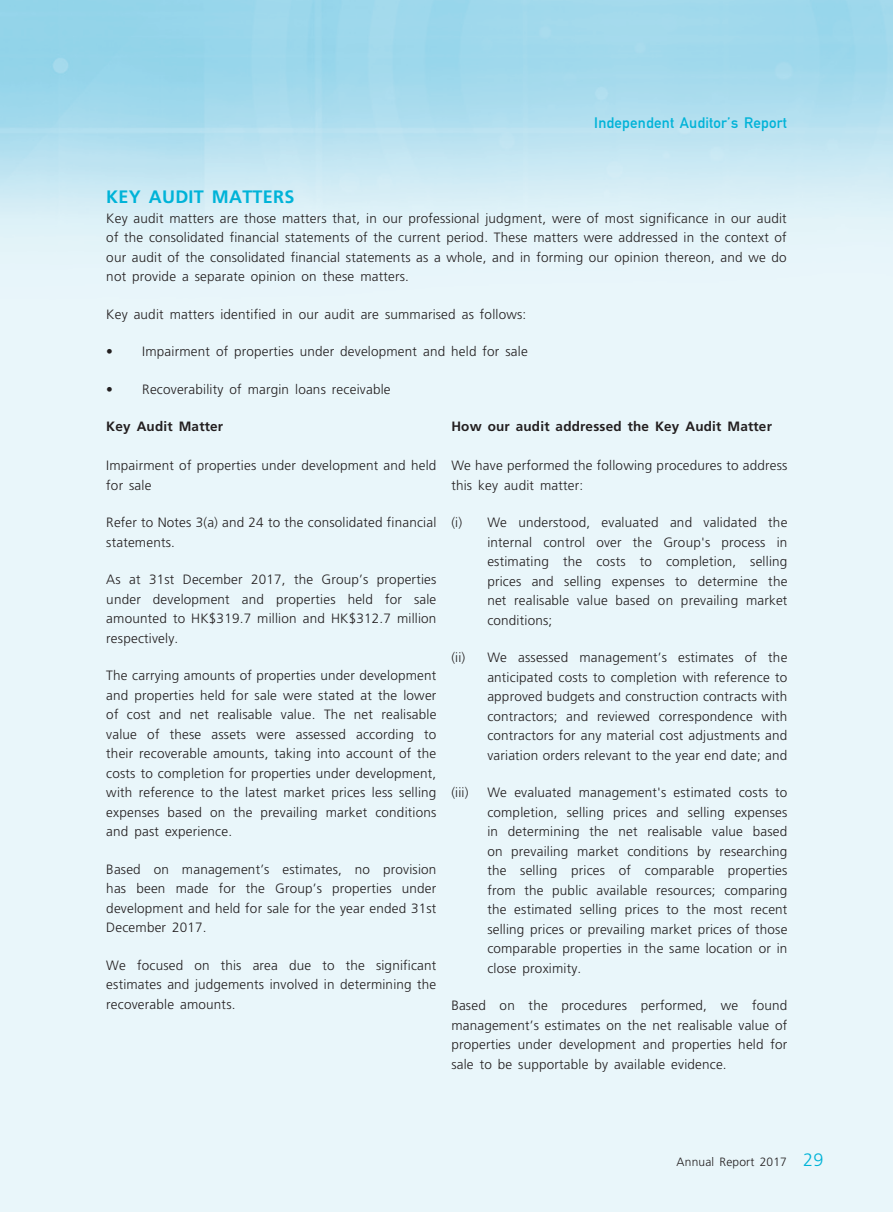
<style>
.page{position:relative;width:893px;height:1212px;background:#fff}
.page>*{position:absolute;margin:0;border:0;box-sizing:border-box;transform-origin:0 0}
._03_H1{font:700 18px "Frutiger LT Std";letter-spacing:.015em;color:#00b3d8}
.t1{font:15px "DIN Mittelschrift Std";letter-spacing:.01em;color:#00b3d8}
._01_Body_Text{font:300 13.5px/19.5px "Frutiger LT Std";letter-spacing:.015em;color:#231f20;text-align:justify}
._07_IN0{font:300 13.5px "Frutiger LT Std";letter-spacing:.015em;color:#231f20}
._15_Table_Stub{font:700 13.5px "Frutiger LT Std";letter-spacing:.015em;color:#231f20}
.t2{font:300 12px "Frutiger LT Std";letter-spacing:.015em;color:#231f20}
.s1{font-size:18px;color:#00b3d8}
</style>
<div class="page">
<p class="t1" style="left:594px;top:114px;width:194px">Independent Auditor’s Report</p>
<p class="_03_H1" style="left:106px;top:186px;width:190px">KEY AUDIT MATTERS</p>
<p class="_01_Body_Text" style="left:106px;top:208px;width:682px">Key audit matters are those matters that, in our professional judgment, were of most significance in our audit of the consolidated financial statements of the current period. These matters were addressed in the context of our audit of the consolidated financial statements as a whole, and in forming our opinion thereon, and we do not provide a separate opinion on these matters.</p>
<p class="_01_Body_Text" style="left:106px;top:304px;width:421px">Key audit matters identified in our audit are summarised as follows:</p>
<p class="_07_IN0" style="left:106px;top:344px;width:423px">• Impairment of properties under development and held for sale</p>
<p class="_07_IN0" style="left:106px;top:381px;width:286px">• Recoverability of margin loans receivable</p>
<p class="_15_Table_Stub" style="left:106px;top:419px;width:118px">Key Audit Matter</p>
<p class="_15_Table_Stub" style="left:451px;top:419px;width:322px">How our audit addressed the Key Audit Matter</p>
<p class="_01_Body_Text" style="left:106px;top:456px;width:332px">Impairment of properties under development and held for sale</p>
<p class="_01_Body_Text" style="left:106px;top:513px;width:332px">Refer to Notes 3(a) and 24 to the consolidated financial statements.</p>
<p class="_01_Body_Text" style="left:106px;top:570px;width:332px">As at 31st December 2017, the Group’s properties under development and properties held for sale amounted to HK$319.7 million and HK$312.7 million respectively.</p>
<p class="_01_Body_Text" style="left:106px;top:666px;width:332px">The carrying amounts of properties under development and properties held for sale were stated at the lower of cost and net realisable value. The net realisable value of these assets were assessed according to their recoverable amounts, taking into account of the costs to completion for properties under development, with reference to the latest market prices less selling expenses based on the prevailing market conditions and past experience.</p>
<p class="_01_Body_Text" style="left:106px;top:859px;width:332px">Based on management’s estimates, no provision has been made for the Group’s properties under development and held for sale for the year ended 31st December 2017.</p>
<p class="_01_Body_Text" style="left:106px;top:955px;width:332px">We focused on this area due to the significant estimates and judgements involved in determining the recoverable amounts.</p>
<p class="_01_Body_Text" style="left:451px;top:456px;width:338px">We have performed the following procedures to address this key audit matter:</p>
<p class="_01_Body_Text" style="left:487px;top:513px;width:302px;text-indent:-36px">(i) We understood, evaluated and validated the internal control over the Group's process in estimating the costs to completion, selling prices and selling expenses to determine the net realisable value based on prevailing market conditions;</p>
<p class="_01_Body_Text" style="left:451px;top:648px;width:16px">(ii)</p>
<p class="_01_Body_Text" style="left:487px;top:648px;width:302px">We assessed management’s estimates of the anticipated costs to completion with reference to approved budgets and construction contracts with contractors; and reviewed correspondence with contractors for any material cost adjustments and variation orders relevant to the year end date; and</p>
<p class="_01_Body_Text" style="left:451px;top:783px;width:19px">(iii)</p>
<p class="_01_Body_Text" style="left:487px;top:783px;width:302px">We evaluated management's estimated costs to completion, selling prices and selling expenses in determining the net realisable value based on prevailing market conditions by researching the selling prices of comparable properties from the public available resources; comparing the estimated selling prices to the most recent selling prices or prevailing market prices of those comparable properties in the same location or in close proximity.</p>
<p class="_01_Body_Text" style="left:451px;top:996px;width:338px">Based on the procedures performed, we found management’s estimates on the net realisable value of properties under development and properties held for sale to be supportable by available evidence.</p>
<p class="t2" style="left:677px;top:1154px;width:148px">Annual Report 2017 <span class="s1">29</span></p>
</div>
